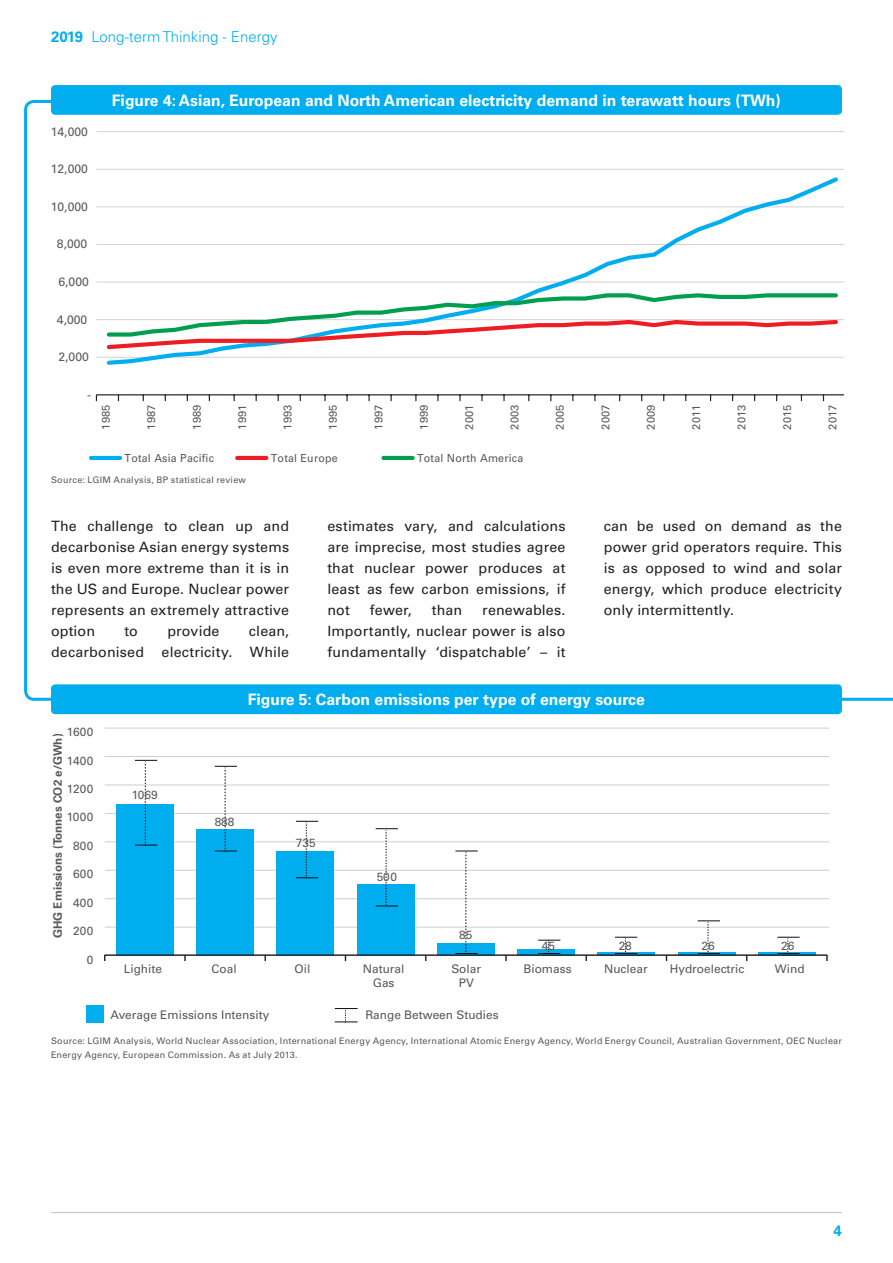
<style>
.page{position:relative;width:893px;height:1263px;background:#fff}
.page>*{position:absolute;margin:0;border:0;box-sizing:border-box;transform-origin:0 0}
.t1{font:700 15.75px "Univers LT Std";color:#fff}
.t2{font:300 15px "Univers";color:#00aeef}
.t3{font:700 15px "Univers LT Std";color:#00aeef}
.t4{font:14.25px/21px "Univers LT Std";letter-spacing:.01em;color:#231f20;text-align:justify}
.t5{font:12.15px "Univers LT";color:#57585a}
.t6{font:11.85px "Univers LT";color:#57585a}
.t7{font:700 11.55px "Univers LT";color:#57585a}
.t8{font:11.1px "Univers LT";letter-spacing:.02em;color:#57585a}
.t9{font:11.1px "Univers LT";letter-spacing:.02em;color:#57585a;scale:.96 1}
.t10{font:9px/13.5px "Univers LT Std";letter-spacing:.025em;color:#57585a}
.s1{font-family:"Univers LT Std";font-weight:700}
</style>
<div class="page">
<hr style="left:51px;top:1212px;width:791px;height:1px;background:#c7c8ca">
<svg style="left:335px;top:1008px;width:23px;height:15px"></svg>
<div style="left:86px;top:1004px;width:18px;height:18px;background:#00aeef"></div>
<hr style="left:105px;top:728px;width:724px;height:1px;background:#cdced0">
<hr style="left:105px;top:756px;width:724px;height:1px;background:#cdced0">
<svg style="left:24px;top:99px;width:869px;height:602px"></svg>
<div style="left:51px;top:85px;width:791px;height:30px;background:#00aeef;border-radius:4px"></div>
<hr style="left:96px;top:357px;width:747px;height:1px;background:#d1d2d4">
<hr style="left:96px;top:319px;width:747px;height:1px;background:#d1d2d4">
<hr style="left:96px;top:282px;width:747px;height:1px;background:#d1d2d4">
<hr style="left:96px;top:244px;width:747px;height:1px;background:#d1d2d4">
<hr style="left:96px;top:206px;width:747px;height:1px;background:#d1d2d4">
<hr style="left:96px;top:169px;width:747px;height:1px;background:#d1d2d4">
<hr style="left:96px;top:131px;width:747px;height:1px;background:#d1d2d4">
<hr style="left:96px;top:394px;width:747px;height:1px;background:#231f20">
<svg style="left:324px;top:395px;width:2px;height:6px"></svg>
<svg style="left:346px;top:395px;width:2px;height:6px"></svg>
<svg style="left:368px;top:395px;width:2px;height:6px"></svg>
<svg style="left:390px;top:395px;width:2px;height:6px"></svg>
<svg style="left:459px;top:395px;width:2px;height:6px"></svg>
<svg style="left:481px;top:395px;width:2px;height:6px"></svg>
<svg style="left:503px;top:395px;width:2px;height:6px"></svg>
<svg style="left:104px;top:174px;width:737px;height:193px"></svg>
<svg style="left:104px;top:291px;width:736px;height:60px"></svg>
<hr style="left:91px;top:456px;width:29px;height:4px;background:#00aeef">
<hr style="left:237px;top:456px;width:29px;height:4px;background:#ee1d23">
<hr style="left:383px;top:456px;width:30px;height:4px;background:#009e4d">
<div style="left:51px;top:684px;width:791px;height:30px;background:#00aeef;border-radius:4px"></div>
<hr style="left:105px;top:955px;width:724px;height:1px;background:#cdced0">
<hr style="left:105px;top:927px;width:724px;height:1px;background:#cdced0">
<hr style="left:105px;top:898px;width:724px;height:1px;background:#cdced0">
<hr style="left:105px;top:870px;width:724px;height:1px;background:#cdced0">
<hr style="left:105px;top:841px;width:724px;height:1px;background:#cdced0">
<hr style="left:105px;top:813px;width:724px;height:1px;background:#cdced0">
<hr style="left:105px;top:784px;width:724px;height:1px;background:#cdced0">
<div style="left:116px;top:803px;width:58px;height:152px;background:#00aeef"></div>
<div style="left:196px;top:829px;width:58px;height:126px;background:#00aeef"></div>
<div style="left:276px;top:851px;width:58px;height:104px;background:#00aeef"></div>
<div style="left:357px;top:884px;width:57px;height:71px;background:#00aeef"></div>
<div style="left:437px;top:943px;width:58px;height:12px;background:#00aeef"></div>
<div style="left:517px;top:949px;width:58px;height:6px;background:#00aeef"></div>
<svg style="left:597px;top:952px;width:58px;height:2px"></svg>
<hr style="left:678px;top:952px;width:57px;height:3px;background:#00aeef">
<hr style="left:758px;top:952px;width:58px;height:3px;background:#00aeef">
<hr style="left:105px;top:954px;width:722px;height:2px;background:#231f20">
<svg style="left:184px;top:955px;width:2px;height:6px"></svg>
<svg style="left:505px;top:955px;width:2px;height:6px"></svg>
<svg style="left:826px;top:955px;width:2px;height:6px"></svg>
<svg style="left:135px;top:760px;width:22px;height:86px"></svg>
<svg style="left:215px;top:766px;width:22px;height:86px"></svg>
<svg style="left:296px;top:821px;width:22px;height:58px"></svg>
<svg style="left:376px;top:828px;width:22px;height:79px"></svg>
<svg style="left:455px;top:851px;width:23px;height:103px"></svg>
<svg style="left:538px;top:940px;width:22px;height:14px"></svg>
<svg style="left:615px;top:937px;width:22px;height:17px"></svg>
<svg style="left:777px;top:937px;width:23px;height:17px"></svg>
<svg style="left:698px;top:920px;width:22px;height:34px"></svg>
<p class="t2" style="left:51px;top:27px;width:228px"><span class="s1">2019</span> Long-term Thinking - Energy</p>
<p class="t5" style="left:51px;top:124px;width:39px">14,000</p>
<p class="t5" style="left:51px;top:162px;width:39px">12,000</p>
<p class="t5" style="left:51px;top:199px;width:39px">10,000</p>
<p class="t5" style="left:57px;top:237px;width:32px">8,000</p>
<p class="t5" style="left:58px;top:274px;width:32px">6,000</p>
<p class="t5" style="left:57px;top:312px;width:32px">4,000</p>
<p class="t5" style="left:58px;top:350px;width:32px">2,000</p>
<p class="t1" style="left:112px;top:91px;width:670px">Figure 4: Asian, European and North American electricity demand in terawatt hours (TWh)</p>
<p class="t5" style="left:87px;top:387px;width:6px">-</p>
<p class="t8" style="left:99px;top:430px;width:26px;rotate:-90deg">1985</p>
<p class="t8" style="left:145px;top:430px;width:26px;rotate:-90deg">1987</p>
<p class="t8" style="left:190px;top:430px;width:26px;rotate:-90deg">1989</p>
<p class="t8" style="left:236px;top:430px;width:26px;rotate:-90deg">1991</p>
<p class="t8" style="left:281px;top:430px;width:26px;rotate:-90deg">1993</p>
<p class="t8" style="left:326px;top:430px;width:26px;rotate:-90deg">1995</p>
<p class="t8" style="left:372px;top:430px;width:26px;rotate:-90deg">1997</p>
<p class="t8" style="left:417px;top:430px;width:26px;rotate:-90deg">1999</p>
<p class="t8" style="left:463px;top:430px;width:26px;rotate:-90deg">2001</p>
<p class="t8" style="left:508px;top:430px;width:26px;rotate:-90deg">2003</p>
<p class="t8" style="left:553px;top:430px;width:26px;rotate:-90deg">2005</p>
<p class="t8" style="left:599px;top:430px;width:26px;rotate:-90deg">2007</p>
<p class="t8" style="left:644px;top:430px;width:26px;rotate:-90deg">2009</p>
<p class="t8" style="left:690px;top:430px;width:26px;rotate:-90deg">2011</p>
<p class="t8" style="left:735px;top:430px;width:26px;rotate:-90deg">2013</p>
<p class="t8" style="left:780px;top:430px;width:26px;rotate:-90deg">2015</p>
<p class="t8" style="left:826px;top:430px;width:26px;rotate:-90deg">2017</p>
<p class="t9" style="left:125px;top:452px;width:95px">Total Asia Pacific</p>
<p class="t9" style="left:271px;top:452px;width:71px">Total Europe</p>
<p class="t9" style="left:417px;top:452px;width:112px">Total North America</p>
<p class="t10" style="left:51px;top:473px;width:197px">Source: LGIM Analysis, BP statistical review</p>
<p class="t4" style="left:51px;top:516px;width:240px">The challenge to clean up and decarbonise Asian energy systems is even more extreme than it is in the US and Europe. Nuclear power represents an extremely attractive option</p>
<p class="t4" style="left:51px;top:621px;width:240px;text-align:right">clean,<br>decarbonised electricity. While</p>
<p class="t4" style="left:124px;top:621px;width:15px">to</p>
<p class="t4" style="left:167px;top:621px;width:54px">provide</p>
<p class="t4" style="left:327px;top:516px;width:240px">estimates vary, and calculations are imprecise, most studies agree that nuclear power produces at least as few carbon emissions, if not</p>
<p class="t4" style="left:370px;top:600px;width:43px">fewer,</p>
<p class="t4" style="left:432px;top:600px;width:32px">than</p>
<p class="t4" style="left:327px;top:600px;width:240px;text-indent:155px">renewables.<br>Importantly, nuclear power is also fundamentally ‘dispatchable’ – it</p>
<p class="t4" style="left:604px;top:516px;width:240px">can be used on demand as the power grid operators require. This is as opposed to wind and solar energy, which produce electricity only intermittently.</p>
<p class="t6" style="left:67px;top:725px;width:28px">1600</p>
<p class="t7" style="left:51px;top:938px;width:206px;rotate:-90deg">GHG Emissions (Tonnes CO2 e/GWh)</p>
<p class="t6" style="left:67px;top:753px;width:28px">1400</p>
<p class="t6" style="left:67px;top:782px;width:28px">1200</p>
<p class="t6" style="left:67px;top:810px;width:28px">1000</p>
<p class="t6" style="left:73px;top:838px;width:22px">800</p>
<p class="t6" style="left:73px;top:867px;width:22px">600</p>
<p class="t6" style="left:73px;top:895px;width:22px">400</p>
<p class="t6" style="left:73px;top:924px;width:22px">200</p>
<p class="t6" style="left:132px;top:788px;width:27px">1069</p>
<p class="t1" style="left:248px;top:690px;width:399px">Figure 5: Carbon emissions per type of energy source</p>
<p class="t6" style="left:215px;top:815px;width:21px">888</p>
<p class="t6" style="left:296px;top:836px;width:21px">735</p>
<p class="t6" style="left:377px;top:870px;width:22px">500</p>
<p class="t6" style="left:459px;top:928px;width:15px">85</p>
<p class="t6" style="left:542px;top:938px;width:15px">45</p>
<p class="t6" style="left:619px;top:938px;width:15px">28</p>
<p class="t6" style="left:701px;top:938px;width:15px">26</p>
<p class="t6" style="left:781px;top:938px;width:15px">26</p>
<p class="t6" style="left:87px;top:952px;width:8px">0</p>
<p class="t6" style="left:124px;top:962px;width:40px">Lighite</p>
<p class="t6" style="left:212px;top:962px;width:27px">Coal</p>
<p class="t6" style="left:295px;top:962px;width:17px">Oil</p>
<p class="t6" style="left:363px;top:962px;width:43px">Natural</p>
<p class="t6" style="left:452px;top:962px;width:31px">Solar</p>
<p class="t6" style="left:523px;top:962px;width:50px">Biomass</p>
<p class="t6" style="left:604px;top:962px;width:45px">Nuclear</p>
<p class="t6" style="left:670px;top:962px;width:76px">Hydroelectric</p>
<p class="t6" style="left:775px;top:962px;width:31px">Wind</p>
<p class="t6" style="left:373px;top:976px;width:23px">Gas</p>
<p class="t6" style="left:459px;top:976px;width:17px">PV</p>
<p class="t6" style="left:111px;top:1008px;width:160px">Average Emissions Intensity</p>
<p class="t6" style="left:366px;top:1008px;width:135px">Range Between Studies</p>
<p class="t10" style="left:51px;top:1034px;width:792px">Source: LGIM Analysis, World Nuclear Association, International Energy Agency, International Atomic Energy Agency, World Energy Council, Australian Government, OEC Nuclear<br>Energy Agency, European Commission. As at July 2013.</p>
<p class="t3" style="left:834px;top:1221px;width:10px">4</p>
</div>
